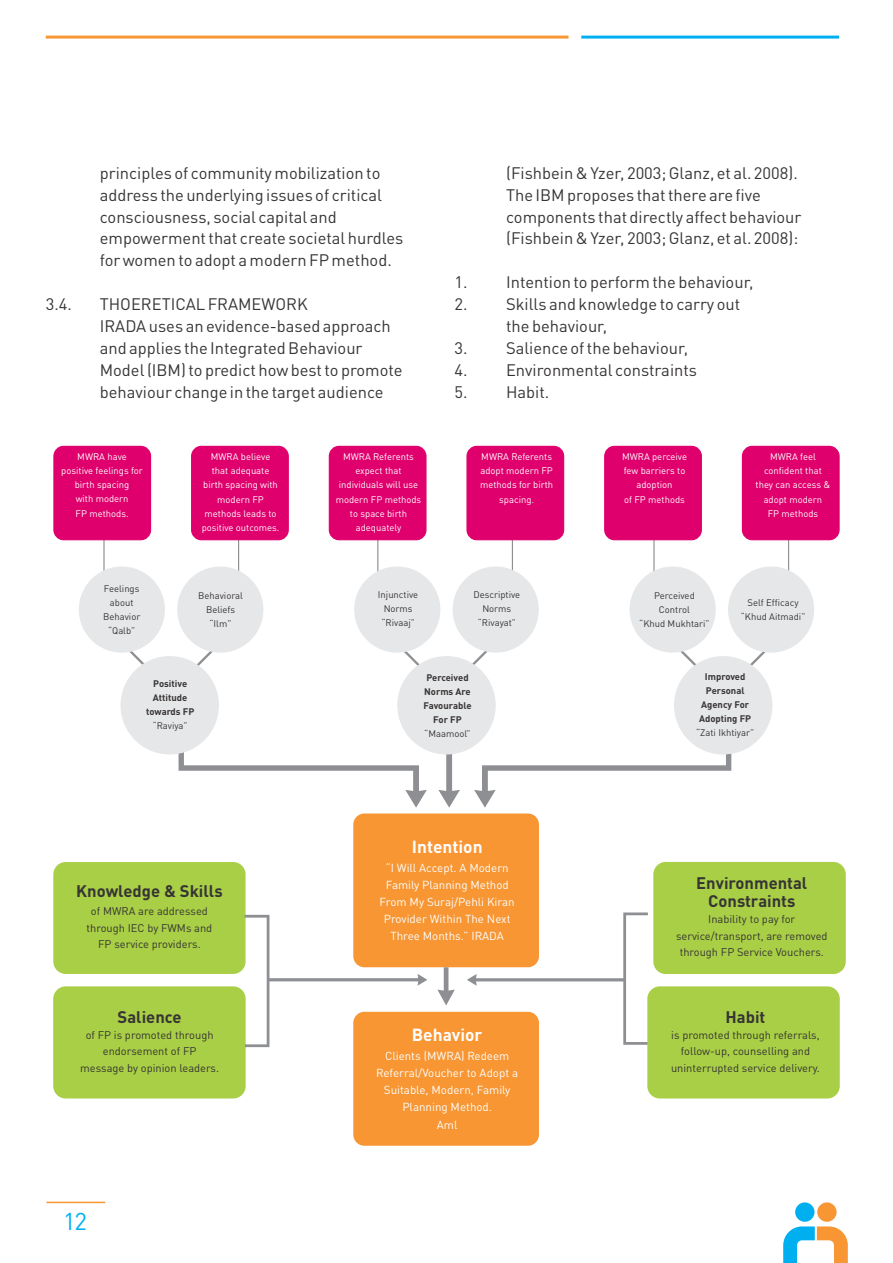
<style>
.page{position:relative;width:893px;height:1263px;background:#fff}
.page>*{position:absolute;margin:0;border:0;box-sizing:border-box;transform-origin:0 0}
.t1{font:24px "DIN Pro";color:#00afef}
.t2{font:700 17.25px "DIN Pro";color:#fefefe}
.t3{font:700 16.65px/18.3px "DIN Pro";color:#373435;text-align:center}
.t4{font:16.5px/21.9px "DIN Pro";color:#373435}
.t5{font:11.55px/17.1px "DIN Pro";color:#fefefe;text-align:center}
.t6{font:11.1px/16.5px "DIN Pro";color:#373435;text-align:center}
.t7{font:9.45px/14.1px "DIN Pro";color:#fefefe;text-align:center}
.t8{font:9.45px/14.1px "DIN Pro";color:#373435;text-align:center}
.t9{font:700 9.45px/14.1px "DIN Pro";color:#373435;text-align:center}
</style>
<div class="page">
<hr style="left:46px;top:1202px;width:59px;height:1px;background:#f79633">
<svg style="left:783px;top:1226px;width:65px;height:37px"></svg>
<div style="left:795px;top:1202px;width:19px;height:20px;background:#00afef;border-radius:50%"></div>
<div style="left:817px;top:1202px;width:20px;height:20px;background:#f79633;border-radius:50%"></div>
<hr style="left:581px;top:36px;width:258px;height:3px;background:#00afef">
<hr style="left:46px;top:36px;width:522px;height:3px;background:#f79733">
<svg style="left:438px;top:752px;width:22px;height:56px"></svg>
<svg style="left:474px;top:752px;width:257px;height:56px"></svg>
<svg style="left:179px;top:752px;width:248px;height:56px"></svg>
<hr style="left:103px;top:536px;width:2px;height:40px;background:#8d8f92">
<div style="left:53px;top:446px;width:98px;height:94px;background:#e0006d;border:1px solid #e0006d;border-radius:10px"></div>
<hr style="left:238px;top:536px;width:1px;height:40px;background:#8d8f92">
<div style="left:191px;top:446px;width:98px;height:94px;background:#e0006d;border:1px solid #e0006d;border-radius:10px"></div>
<hr style="left:377px;top:536px;width:1px;height:40px;background:#8d8f92">
<div style="left:329px;top:446px;width:98px;height:94px;background:#e0006d;border:1px solid #e0006d;border-radius:10px"></div>
<hr style="left:512px;top:536px;width:1px;height:40px;background:#8d8f92">
<div style="left:466px;top:446px;width:98px;height:94px;background:#e0006d;border:1px solid #e0006d;border-radius:10px"></div>
<hr style="left:653px;top:536px;width:2px;height:40px;background:#8d8f92">
<div style="left:604px;top:446px;width:98px;height:94px;background:#e0006d;border:1px solid #e0006d;border-radius:10px"></div>
<hr style="left:788px;top:536px;width:1px;height:40px;background:#8d8f92">
<div style="left:742px;top:446px;width:98px;height:94px;background:#e0006d;border:1px solid #e0006d;border-radius:10px"></div>
<svg style="left:197px;top:652px;width:16px;height:14px"></svg>
<svg style="left:129px;top:652px;width:23px;height:15px"></svg>
<div style="left:121px;top:656px;width:98px;height:98px;background:#e6e7e8;border-radius:50%"></div>
<div style="left:79px;top:566px;width:86px;height:87px;background:#e6e7e8;border-radius:50%"></div>
<div style="left:177px;top:566px;width:86px;height:87px;background:#e6e7e8;border-radius:50%"></div>
<svg style="left:473px;top:651px;width:14px;height:14px"></svg>
<svg style="left:404px;top:652px;width:15px;height:13px"></svg>
<div style="left:397px;top:656px;width:99px;height:98px;background:#e6e7e8;border-radius:50%"></div>
<div style="left:354px;top:566px;width:86px;height:87px;background:#e6e7e8;border-radius:50%"></div>
<div style="left:453px;top:566px;width:86px;height:87px;background:#e6e7e8;border-radius:50%"></div>
<svg style="left:747px;top:652px;width:18px;height:15px"></svg>
<svg style="left:681px;top:652px;width:15px;height:14px"></svg>
<div style="left:674px;top:656px;width:98px;height:98px;background:#e6e7e8;border-radius:50%"></div>
<div style="left:728px;top:566px;width:86px;height:87px;background:#e6e7e8;border-radius:50%"></div>
<div style="left:630px;top:566px;width:86px;height:87px;background:#e6e7e8;border-radius:50%"></div>
<svg style="left:467px;top:912px;width:181px;height:133px"></svg>
<div style="left:653px;top:862px;width:193px;height:112px;background:#a8cf45;border:1px solid #a8cf45;border-radius:12px"></div>
<div style="left:647px;top:986px;width:193px;height:112px;background:#a8cf45;border:1px solid #a8cf45;border-radius:12px"></div>
<div style="left:53px;top:862px;width:193px;height:112px;background:#a8cf45;border:1px solid #a8cf45;border-radius:12px"></div>
<div style="left:53px;top:986px;width:193px;height:112px;background:#a8cf45;border:1px solid #a8cf45;border-radius:12px"></div>
<svg style="left:245px;top:915px;width:182px;height:132px"></svg>
<div style="left:353px;top:813px;width:186px;height:154px;background:#f79633;border-radius:11px"></div>
<div style="left:353px;top:1012px;width:186px;height:134px;background:#f79633;border-radius:11px"></div>
<svg style="left:437px;top:967px;width:18px;height:38px"></svg>
<p class="t4" style="left:100px;top:163px;width:305px">principles of community mobilization to address the underlying issues of critical consciousness, social capital and empowerment that create societal hurdles for women to adopt a modern FP method.</p>
<p class="t4" style="left:46px;top:295px;width:28px">3.4.</p>
<p class="t4" style="left:100px;top:295px;width:304px">THOERETICAL FRAMEWORK<br>IRADA uses an evidence-based approach and applies the Integrated Behaviour Model (IBM) to predict how best to promote behaviour change in the target audience</p>
<p class="t4" style="left:506px;top:163px;width:297px">(Fishbein &amp; Yzer, 2003; Glanz, et al. 2008).<br>The IBM proposes that there are five components that directly affect behaviour (Fishbein &amp; Yzer, 2003; Glanz, et al. 2008):</p>
<p class="t4" style="left:455px;top:273px;width:301px">1. Intention to perform the behaviour,</p>
<p class="t4" style="left:506px;top:295px;width:236px;text-indent:-52px">2. Skills and knowledge to carry out the behaviour,</p>
<p class="t4" style="left:455px;top:339px;width:235px">3. Salience of the behaviour,</p>
<p class="t4" style="left:455px;top:361px;width:244px">4. Environmental constraints</p>
<p class="t4" style="left:455px;top:383px;width:96px">5. Habit.</p>
<p class="t7" style="left:61px;top:451px;width:83px">MWRA have positive feelings for birth spacing<br>with modern<br>FP methods.</p>
<p class="t7" style="left:202px;top:451px;width:79px">MWRA believe that adequate birth spacing with modern FP methods leads to positive outcomes.</p>
<p class="t7" style="left:336px;top:451px;width:87px">MWRA Referents expect that individuals will use modern FP methods to space birth adequately</p>
<p class="t7" style="left:480px;top:451px;width:75px">MWRA Referents adopt modern FP methods for birth spacing.</p>
<p class="t7" style="left:622px;top:451px;width:67px">MWRA perceive few barriers to adoption<br>of FP methods</p>
<p class="t7" style="left:755px;top:451px;width:76px">MWRA feel confident that they can access &amp; adopt modern<br>FP methods</p>
<p class="t8" style="left:103px;top:582px;width:39px">Feelings about<br>Behavior “Qalb”</p>
<p class="t8" style="left:198px;top:589px;width:46px">Behavioral<br>Beliefs “Ilm”</p>
<p class="t9" style="left:146px;top:677px;width:50px">Positive<br>Attitude towards FP</p>
<p class="t8" style="left:153px;top:719px;width:37px">“Raviya”</p>
<p class="t3" style="left:76px;top:884px;width:148px">Knowledge &amp; Skills</p>
<p class="t6" style="left:87px;top:904px;width:127px">of MWRA are addressed through IEC by FWMs and<br>FP service providers.</p>
<p class="t8" style="left:378px;top:588px;width:42px">Injunctive<br>Norms “Rivaaj”</p>
<p class="t8" style="left:473px;top:588px;width:48px">Descriptive<br>Norms “Rivayat”</p>
<p class="t9" style="left:423px;top:671px;width:50px">Perceived<br>Norms Are<br>Favourable<br>For FP</p>
<p class="t8" style="left:424px;top:727px;width:48px">“Maamool”</p>
<p class="t2" style="left:412px;top:840px;width:72px">Intention</p>
<p class="t5" style="left:380px;top:860px;width:137px">“I Will Accept. A Modern<br>Family Planning Method<br>From My Suraj/Pehli Kiran<br>Provider Within The Next<br>Three Months.” IRADA</p>
<p class="t3" style="left:118px;top:1009px;width:66px">Salience</p>
<p class="t6" style="left:80px;top:1027px;width:140px">of FP is promoted through endorsement of FP message by opinion leaders.</p>
<p class="t2" style="left:412px;top:1028px;width:72px">Behavior</p>
<p class="t5" style="left:376px;top:1048px;width:143px">Clients (MWRA) Redeem<br>Referral/Voucher to Adopt a<br>Suitable, Modern, Family<br>Planning Method.<br>Aml</p>
<h1 class="t1" style="left:63px;top:1212px;width:25px">12</h1>
<p class="t8" style="left:639px;top:589px;width:72px">Perceived<br>Control<br>“Khud Mukhtari”</p>
<p class="t8" style="left:741px;top:596px;width:66px">Self Efficacy “Khud Aitmadi”</p>
<p class="t9" style="left:699px;top:670px;width:54px">Improved<br>Personal<br>Agency For<br>Adopting FP</p>
<p class="t8" style="left:696px;top:726px;width:59px">“Zati Ikhtiyar”</p>
<p class="t3" style="left:696px;top:875px;width:112px">Environmental<br>Constraints</p>
<p class="t6" style="left:676px;top:912px;width:153px">Inability to pay for service/transport, are removed through FP Service Vouchers.</p>
<p class="t3" style="left:725px;top:1009px;width:41px">Habit</p>
<p class="t6" style="left:671px;top:1027px;width:150px">is promoted through referrals, follow-up, counselling and uninterrupted service delivery.</p>
</div>
